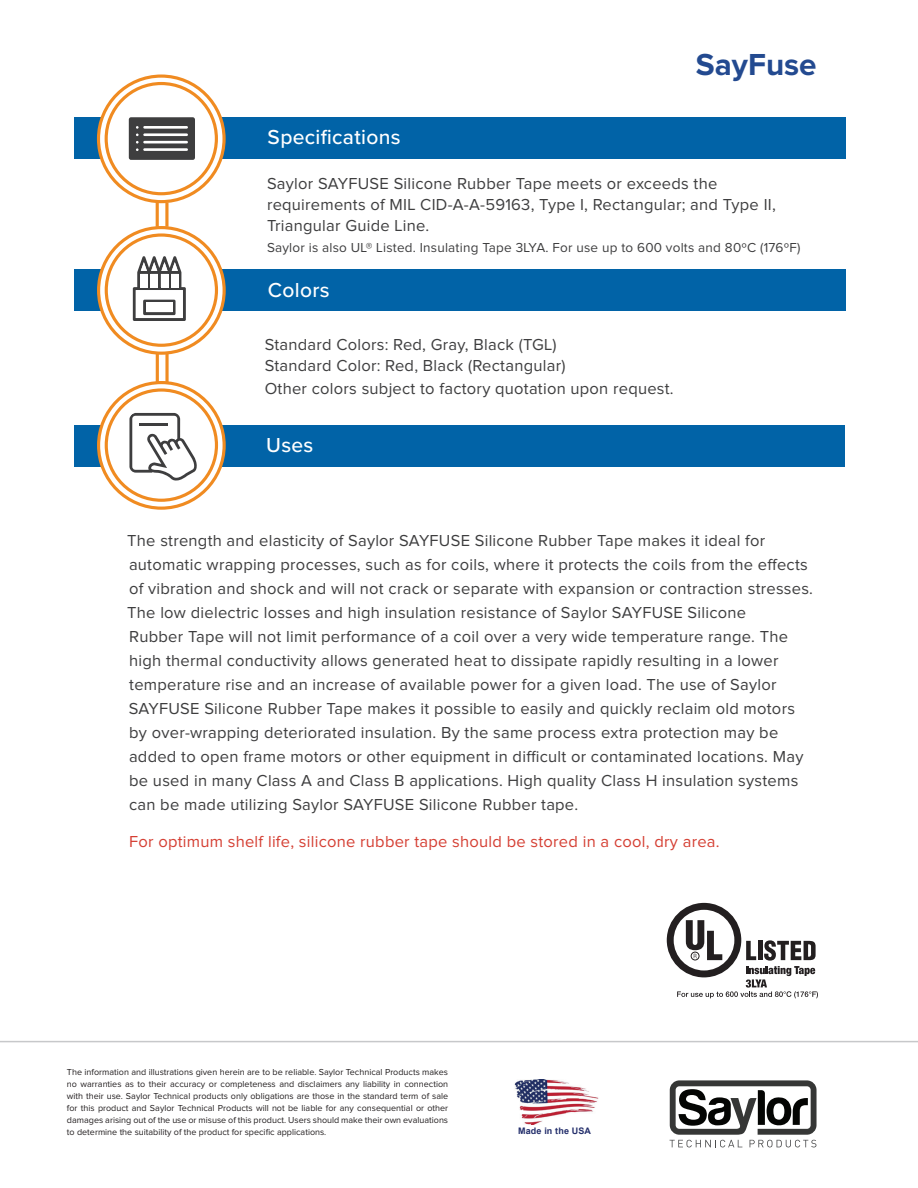
<style>
.page{position:relative;width:918px;height:1188px;background:#fff}
.page>*{position:absolute;margin:0;border:0;box-sizing:border-box;transform-origin:0 0}
.t1{font:700 31.5px "Proxima Nova";color:#234a90}
.t2{font:500 21px "Proxima Nova";letter-spacing:.015em;color:#fff}
.t3{font:16.5px/24px "Proxima Nova";letter-spacing:.015em;color:#3e3e3f}
.t4{font:16.5px "Proxima Nova";letter-spacing:.015em;color:#d53f33}
.t5{font:13.5px "Proxima Nova";letter-spacing:.015em;color:#3e3e3f}
.t6{font:9px/12px "Proxima Nova";color:#231f20;text-align:justify}
.t7{font:700 9px "Arial";letter-spacing:.015em;color:#232e6b}
</style>
<div class="page">
<hr style="left:0;top:1041px;width:918px;height:1px;background:#c7c8ca">
<svg style="left:670px;top:1080px;width:147px;height:67px"></svg>
<img style="left:514px;top:1079px;width:85px;height:46px">
<div style="left:75px;top:270px;width:771px;height:41px;background:#0163a7"></div>
<div style="left:74px;top:425px;width:771px;height:41px;background:#0163a7"></div>
<svg style="left:99px;top:228px;width:125px;height:125px"></svg>
<div style="left:97px;top:226px;width:129px;height:129px;border:3px solid #f08b21;border-radius:50%"></div>
<div style="left:105px;top:233px;width:113px;height:114px;border:3px solid #f08b21;border-radius:50%"></div>
<svg style="left:99px;top:383px;width:125px;height:125px"></svg>
<div style="left:97px;top:381px;width:129px;height:129px;border:3px solid #f08b21;border-radius:50%"></div>
<div style="left:105px;top:388px;width:113px;height:114px;border:3px solid #f08b21;border-radius:50%"></div>
<hr style="left:156px;top:354px;width:3px;height:28px;background:#f08b21">
<svg style="left:165px;top:354px;width:4px;height:28px"></svg>
<div style="left:74px;top:118px;width:772px;height:41px;background:#0163a7"></div>
<svg style="left:99px;top:76px;width:125px;height:126px"></svg>
<div style="left:97px;top:75px;width:129px;height:128px;border:3px solid #f08b21;border-radius:50%"></div>
<div style="left:105px;top:82px;width:113px;height:113px;border:3px solid #f08b21;border-radius:50%"></div>
<hr style="left:156px;top:203px;width:3px;height:24px;background:#f08b21">
<svg style="left:165px;top:203px;width:4px;height:24px"></svg>
<svg style="left:129px;top:117px;width:66px;height:43px;background:#606061"></svg>
<svg style="left:133px;top:256px;width:53px;height:65px"></svg>
<div style="left:146px;top:303px;width:27px;height:9px;background:#fff"></div>
<svg style="left:129px;top:413px;width:68px;height:68px"></svg>
<hr style="left:140px;top:423px;width:28px;height:3px;background:#3e3e3f">
<svg style="left:667px;top:903px;width:151px;height:95px"></svg>
<h1 class="t1" style="left:696px;top:50px;width:122px">SayFuse</h1>
<p class="t2" style="left:268px;top:122px;width:134px">Specifications</p>
<p class="t3" style="left:267px;top:174px;width:510px;line-height:21px">Saylor SAYFUSE Silicone Rubber Tape meets or exceeds the requirements of MIL CID-A-A-59163, Type I, Rectangular; and Type II,<br>Triangular Guide Line.</p>
<p class="t5" style="left:267px;top:241px;width:535px">Saylor is also UL® Listed. Insulating Tape 3LYA. For use up to 600 volts and 80ºC (176ºF)</p>
<p class="t2" style="left:268px;top:274px;width:63px">Colors</p>
<p class="t3" style="left:265px;top:335px;width:302px;line-height:21px">Standard Colors: Red, Gray, Black (TGL)<br>Standard Color: Red, Black (Rectangular)</p>
<p class="t3" style="left:265px;top:377px;width:411px">Other colors subject to factory quotation upon request.</p>
<p class="t2" style="left:266px;top:430px;width:49px">Uses</p>
<p class="t3" style="left:127px;top:529px;width:687px">The strength and elasticity of Saylor SAYFUSE Silicone Rubber Tape makes it ideal for automatic wrapping processes, such as for coils, where it protects the coils from the effects of vibration and shock and will not crack or separate with expansion or contraction stresses.<br>The low dielectric losses and high insulation resistance of Saylor SAYFUSE Silicone<br>Rubber Tape will not limit performance of a coil over a very wide temperature range. The high thermal conductivity allows generated heat to dissipate rapidly resulting in a lower temperature rise and an increase of available power for a given load. The use of Saylor SAYFUSE Silicone Rubber Tape makes it possible to easily and quickly reclaim old motors by over-wrapping deteriorated insulation. By the same process extra protection may be added to open frame motors or other equipment in difficult or contaminated locations. May be used in many Class A and Class B applications. High quality Class H insulation systems can be made utilizing Saylor SAYFUSE Silicone Rubber tape.</p>
<p class="t4" style="left:129px;top:834px;width:592px">For optimum shelf life, silicone rubber tape should be stored in a cool, dry area.</p>
<p class="t6" style="left:67px;top:1066px;width:383px">The information and illustrations given herein are to be reliable. Saylor Technical Products makes no warranties as to their accuracy or completeness and disclaimers any liability in connection with their use. Saylor Technical products only obligations are those in the standard term of sale for this product and Saylor Technical Products will not be liable for any consequential or other damages arising out of the use or misuse of this product. Users should make their own evaluations to determine the suitability of the product for specific applications.</p>
<p class="t7" style="left:518px;top:1124px;width:74px">Made in the USA</p>
</div>
